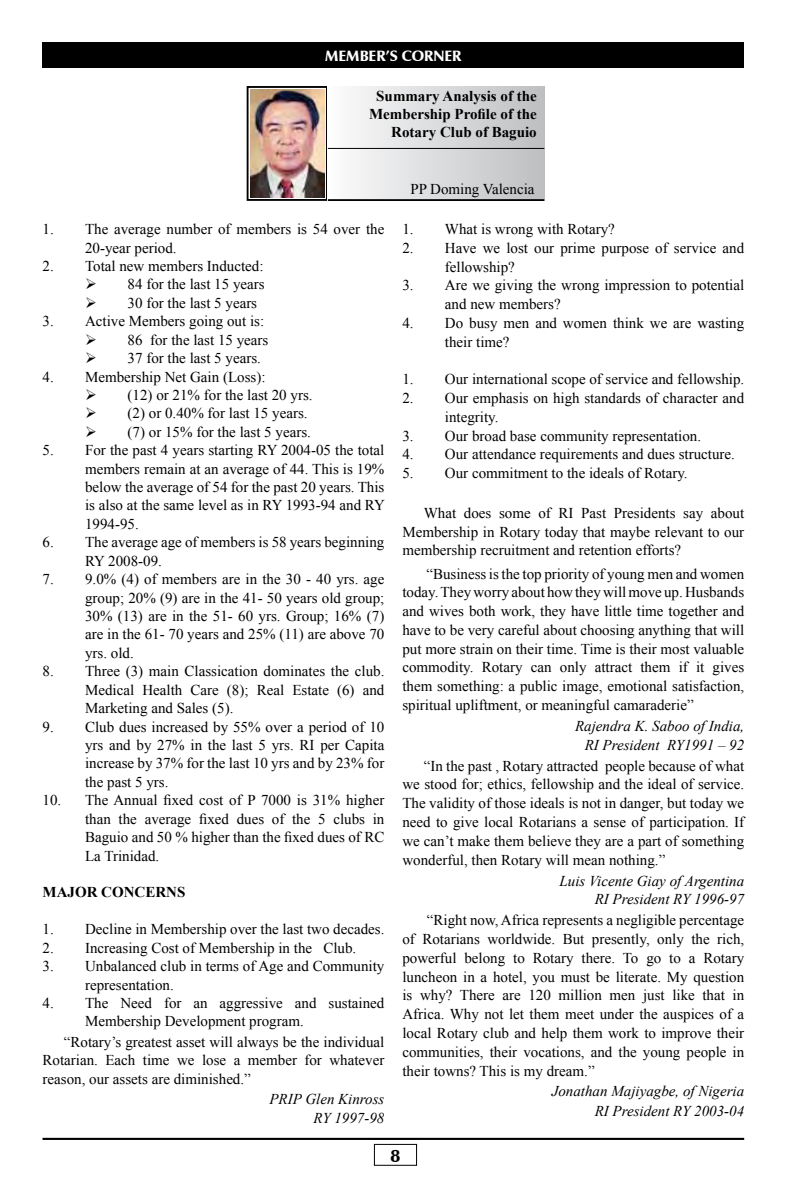
<style>
.page{position:relative;width:808px;height:1191px;background:#fff}
.page>*{position:absolute;margin:0;border:0;box-sizing:border-box;transform-origin:0 0}
.t1{font:900 18px "Zapf Humanist 601 BT";color:#000}
.t2{font:15px/18.8px "Times New Roman";color:#000;text-align:justify}
.t3{font:italic 15px/18.8px "Times New Roman";color:#000;text-align:right}
.t4{font:700 15px/18px "Times New Roman";color:#000;text-align:right}
.t5{font:900 15px "Zapf Humanist 601 BT";color:#fff}
</style>
<div class="page">
<div style="left:374px;top:1144px;width:43px;height:21px;border:1px solid #000"></div>
<hr style="left:43px;top:1137px;width:701px;height:3px;background:#000">
<div style="left:43px;top:43px;width:701px;height:25px;background:#000"></div>
<img style="left:246px;top:86px;width:82px;height:115px">
<div style="left:328px;top:86px;width:216px;height:115px;background:linear-gradient(to right,#fcfcfd,#bdbfc1)"></div>
<hr style="left:328px;top:199px;width:216px;height:2px;background:#000">
<hr style="left:328px;top:148px;width:216px;height:1px;background:#000">
<p class="t5" style="left:325px;top:47px;width:24px">MEMBE</p>
<p class="t5" style="left:376px;top:47px;width:87px">R’S CORNER</p>
<p class="t4" style="left:369px;top:86px;width:169px">Summary Analysis of the<br>Membership Profile of the<br>Rotary Club of Baguio</p>
<p class="t2" style="left:85px;top:220px;width:301px;text-indent:-43px">1. The average number of members is 54 over the<br>20-year period.</p>
<p class="t2" style="left:43px;top:256px;width:223px">2. Total new members Inducted:</p>
<p class="t2" style="left:85px;top:275px;width:181px">➢ 84 for the last 15 years</p>
<p class="t2" style="left:85px;top:293px;width:174px">➢ 30 for the last 5 years</p>
<p class="t2" style="left:43px;top:311px;width:223px">3. Active Members going out is:</p>
<p class="t2" style="left:85px;top:330px;width:185px">➢ 86 for the last 15 years</p>
<p class="t2" style="left:85px;top:348px;width:177px">➢ 37 for the last 5 years.</p>
<p class="t2" style="left:43px;top:367px;width:224px">4. Membership Net Gain (Loss):</p>
<p class="t2" style="left:85px;top:385px;width:229px">➢ (12) or 21% for the last 20 yrs.</p>
<p class="t2" style="left:85px;top:404px;width:224px">➢ (2) or 0.40% for last 15 years.</p>
<p class="t2" style="left:85px;top:422px;width:227px">➢ (7) or 15% for the last 5 years.</p>
<p class="t2" style="left:85px;top:441px;width:301px;text-indent:-43px">5. For the past 4 years starting RY 2004-05 the total members remain at an average of 44. This is 19% below the average of 54 for the past 20 years. This is also at the same level as in RY 1993-94 and RY 1994-95.</p>
<p class="t2" style="left:85px;top:533px;width:301px;text-indent:-43px">6. The average age of members is 58 years beginning<br>RY 2008-09.</p>
<p class="t2" style="left:85px;top:570px;width:301px;text-indent:-43px">7. 9.0% (4) of members are in the 30 - 40 yrs. age group; 20% (9) are in the 41- 50 years old group; 30% (13) are in the 51- 60 yrs. Group; 16% (7) are in the 61- 70 years and 25% (11) are above 70 yrs. old.</p>
<p class="t2" style="left:85px;top:662px;width:301px;text-indent:-43px">8. Three (3) main Classication dominates the club.<br>Medical Health Care (8); Real Estate (6) and Marketing and Sales (5).</p>
<p class="t2" style="left:85px;top:717px;width:301px;text-indent:-43px">9. Club dues increased by 55% over a period of 10 yrs and by 27% in the last 5 yrs. RI per Capita increase by 37% for the last 10 yrs and by 23% for the past 5 yrs.</p>
<p class="t2" style="left:85px;top:791px;width:301px;text-indent:-43px">10. The Annual fixed cost of P 7000 is 31% higher than the average fixed dues of the 5 clubs in Baguio and 50 % higher than the fixed dues of RC La Trinidad.</p>
<p class="t4" style="left:43px;top:883px;width:144px">MAJOR CONCERNS</p>
<p class="t2" style="left:43px;top:919px;width:343px">1. Decline in Membership over the last two decades.</p>
<p class="t2" style="left:43px;top:938px;width:315px">2. Increasing Cost of Membership in the Club.</p>
<p class="t2" style="left:85px;top:956px;width:301px;text-indent:-43px">3. Unbalanced club in terms of Age and Community representation.</p>
<p class="t2" style="left:85px;top:993px;width:301px;text-indent:-43px">4. The Need for an aggressive and sustained<br>Membership Development program.</p>
<p class="t2" style="left:43px;top:1032px;width:343px;text-indent:21px">“Rotary’s greatest asset will always be the individual Rotarian. Each time we lose a member for whatever reason, our assets are diminished.”</p>
<p class="t3" style="left:269px;top:1089px;width:117px">PRIP Glen Kinross<br>RY 1997-98</p>
<p class="t2" style="left:410px;top:180px;width:126px">PP Doming Valencia</p>
<p class="t2" style="left:402px;top:219px;width:214px">1. What is wrong with Rotary?</p>
<p class="t2" style="left:445px;top:238px;width:301px;text-indent:-43px">2. Have we lost our prime purpose of service and fellowship?</p>
<p class="t2" style="left:445px;top:276px;width:301px;text-indent:-43px">3. Are we giving the wrong impression to potential and new members?</p>
<p class="t2" style="left:445px;top:313px;width:301px;text-indent:-43px">4. Do busy men and women think we are wasting their time?</p>
<p class="t2" style="left:402px;top:370px;width:343px">1. Our international scope of service and fellowship.</p>
<p class="t2" style="left:445px;top:388px;width:301px;text-indent:-43px">2. Our emphasis on high standards of character and integrity.</p>
<p class="t2" style="left:402px;top:426px;width:300px">3. Our broad base community representation.</p>
<p class="t2" style="left:402px;top:445px;width:334px">4. Our attendance requirements and dues structure.</p>
<p class="t2" style="left:402px;top:463px;width:287px">5. Our commitment to the ideals of Rotary.</p>
<p class="t2" style="left:402px;top:503px;width:343px;text-indent:21px">What does some of RI Past Presidents say about Membership in Rotary today that maybe relevant to our membership recruitment and retention efforts?</p>
<p class="t2" style="left:402px;top:564px;width:343px;text-indent:24px">“Business is the top priority of young men and women today. They worry about how they will move up. Husbands and wives both work, they have little time together and have to be very careful about choosing anything that will put more strain on their time. Time is their most valuable commodity. Rotary can only attract them if it gives them something: a public image, emotional satisfaction, spiritual upliftment, or meaningful camaraderie”</p>
<p class="t3" style="left:575px;top:716px;width:171px">Rajendra K. Saboo of India,<br>RI President RY1991 – 92</p>
<p class="t2" style="left:402px;top:756px;width:343px;text-indent:21px">“In the past , Rotary attracted people because of what we stood for; ethics, fellowship and the ideal of service.<br>The validity of those ideals is not in danger, but today we need to give local Rotarians a sense of participation. If we can’t make them believe they are a part of something wonderful, then Rotary will mean nothing.”</p>
<p class="t3" style="left:559px;top:870px;width:186px">Luis Vicente Giay of Argentina<br>RI President RY 1996-97</p>
<p class="t2" style="left:402px;top:910px;width:343px;text-indent:24px">“Right now, Africa represents a negligible percentage of Rotarians worldwide. But presently, only the rich, powerful belong to Rotary there. To go to a Rotary luncheon in a hotel, you must be literate. My question is why? There are 120 million men just like that in Africa. Why not let them meet under the auspices of a local Rotary club and help them work to improve their communities, their vocations, and the young people in their towns? This is my dream.”</p>
<p class="t3" style="left:552px;top:1081px;width:194px;line-height:19.8px">Jonathan Majiyagbe, of Nigeria<br>RI President RY 2003-04</p>
<p class="t1" style="left:390px;top:1144px;width:11px">8</p>
</div>
